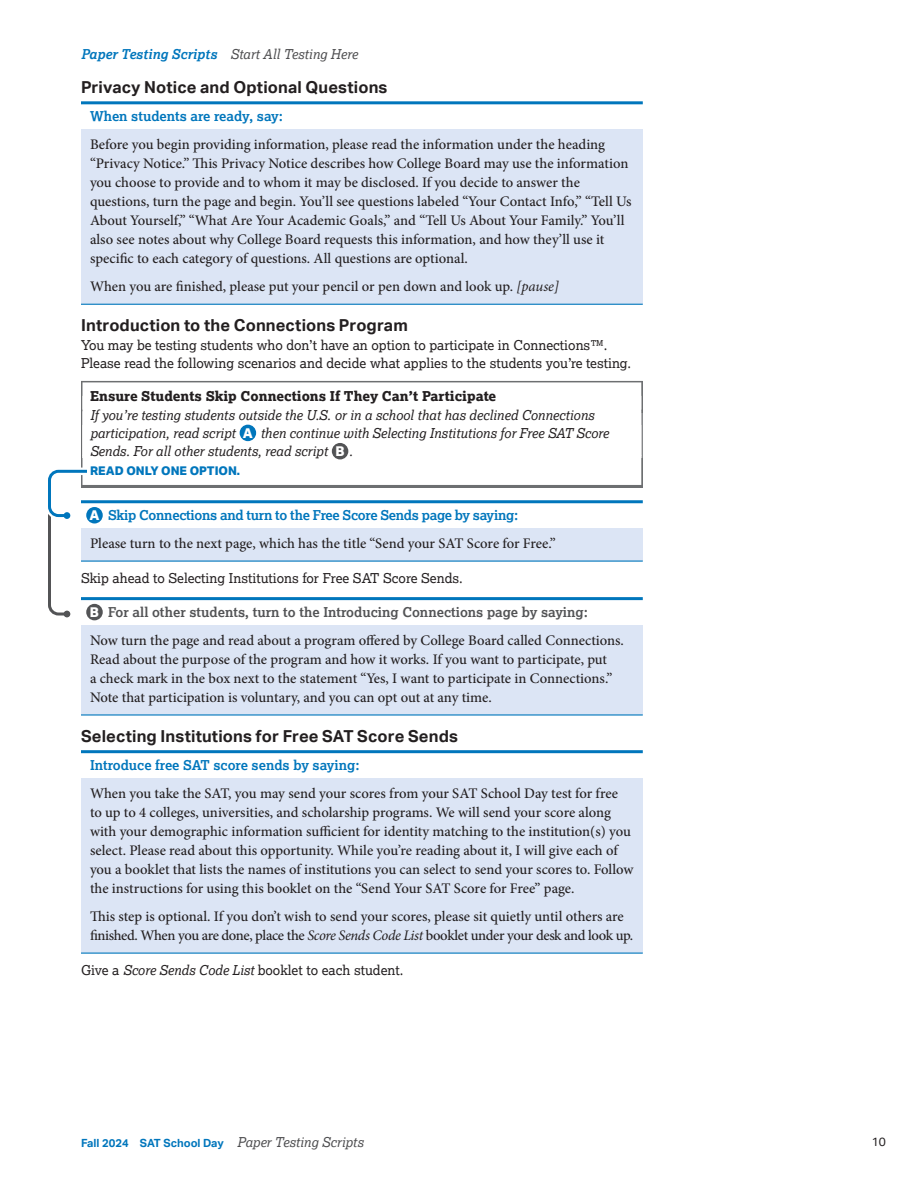
<style>
.page{position:relative;width:918px;height:1188px;background:#fff}
.page>*{position:absolute;margin:0;border:0;box-sizing:border-box;transform-origin:0 0}
.t1{font:700 16.5px "Aktiv Grotesk";letter-spacing:.01em;color:#231f20}
.Script_Txt___shade{font:500 14.7px/19px "Minion Pro";color:#231f20}
.Script_Txt___shade_last{font:500 14.7px/19px "Minion Pro";letter-spacing:-.005em;color:#231f20}
.Body_Txt{font:13.5px/17.5px "Lexia";color:#231f20}
.Option_Prompt_Body{font:italic 13.5px/18.3px "Lexia";color:#231f20}
.Script_Prompt__Option_B{font:700 13.5px "Lexia";color:#535456}
.Script_Prompt__Head{font:700 13.5px "Lexia";color:#0076bc}
.Script_Prompt__Option_A{font:700 13.5px "Lexia";letter-spacing:-.02em;color:#0076bc}
.Option_Prompt_Head{font:800 13.5px "Lexia";color:#231f20}
.t2{font:italic 700 13.5px "Lexia";color:#0076bc}
.image{font:800 13.5px "Aktiv Grotesk";color:#fff}
.Option_Prompt_Foot{font:800 12px "Aktiv Grotesk";color:#0076bc}
.t3{font:12px "Aktiv Grotesk";color:#231f20}
.t4{font:700 11.25px "Aktiv Grotesk";color:#0076bc}
.s1{font-weight:400;color:#4d4d4f}
.s2{font-weight:400;font-style:italic}
.s3{font-family:"Lexia";font-weight:400;font-style:italic;color:#231f20}
.s4{font-style:italic}
.s5{font-family:"Lexia";font-weight:400;font-style:italic;font-size:13.5px;color:#4d4d4f}
</style>
<div class="page">
<hr style="left:81px;top:101px;width:562px;height:3px;background:#0076bc">
<div style="left:81px;top:129px;width:562px;height:147px;background:#dce5f5"></div>
<div style="left:81px;top:271px;width:562px;height:33px;background:#dce5f5"></div>
<hr style="left:81px;top:304px;width:562px;height:1px;background:#0076bc">
<svg style="left:81px;top:381px;width:562px;height:29px"></svg>
<div style="left:82px;top:382px;width:559px;height:30px;background:#fff"></div>
<div style="left:81px;top:458px;width:562px;height:30px;background:#6d6f71"></div>
<div style="left:82px;top:455px;width:559px;height:30px;background:#fff"></div>
<hr style="left:81px;top:500px;width:562px;height:3px;background:#0076bc">
<div style="left:81px;top:528px;width:562px;height:33px;background:#dce5f5"></div>
<hr style="left:81px;top:561px;width:562px;height:1px;background:#0076bc">
<hr style="left:81px;top:597px;width:562px;height:3px;background:#0076bc">
<div style="left:81px;top:625px;width:562px;height:90px;background:#dce5f5"></div>
<hr style="left:81px;top:714px;width:562px;height:2px;background:#0076bc">
<hr style="left:81px;top:750px;width:562px;height:3px;background:#0076bc">
<div style="left:81px;top:778px;width:562px;height:128px;background:#dce5f5"></div>
<div style="left:81px;top:901px;width:562px;height:52px;background:#dce5f5"></div>
<hr style="left:81px;top:953px;width:562px;height:1px;background:#0076bc">
<div style="left:240px;top:425px;width:16px;height:16px;background:#0076bc;border-radius:50%"></div>
<svg style="left:331px;top:443px;width:18px;height:17px"></svg>
<div style="left:332px;top:443px;width:16px;height:16px;background:#535456;border-radius:50%"></div>
<div style="left:86px;top:507px;width:17px;height:17px;background:#0076bc;border-radius:50%"></div>
<svg style="left:89px;top:603px;width:11px;height:18px"></svg>
<div style="left:86px;top:604px;width:17px;height:16px;background:#535456;border-radius:50%"></div>
<svg style="left:48px;top:467px;width:42px;height:150px"></svg>
<p class="t2" style="left:81px;top:45px;width:278px">Paper Testing Scripts <span class="s1">Start All Testing Here</span></p>
<p class="t1" style="left:81px;top:77px;width:308px">Privacy Notice and Optional Questions</p>
<p class="Script_Prompt__Head" style="left:90px;top:107px;width:194px">When students are ready, say:</p>
<p class="Script_Txt___shade" style="left:90px;top:135px;width:543px">Before you begin providing information, please read the information under the heading “Privacy Notice.” This Privacy Notice describes how College Board may use the information you choose to provide and to whom it may be disclosed. If you decide to answer the questions, turn the page and begin. You’ll see questions labeled “Your Contact Info,” “Tell Us About Yourself,” “What Are Your Academic Goals,” and “Tell Us About Your Family.” You’ll also see notes about why College Board requests this information, and how they’ll use it specific to each category of questions. All questions are optional.</p>
<p class="Script_Txt___shade_last" style="left:90px;top:277px;width:471px">When you are finished, please put your pencil or pen down and look up. <span class="s2">[pause]</span></p>
<p class="t1" style="left:81px;top:316px;width:328px">Introduction to the Connections Program</p>
<p class="Body_Txt" style="left:81px;top:336px;width:552px">You may be testing students who don’t have an option to participate in Connections™.<br>Please read the following scenarios and decide what applies to the students you’re testing.</p>
<p class="Option_Prompt_Head" style="left:90px;top:387px;width:408px">Ensure Students Skip Connections If They Can’t Participate</p>
<p class="Option_Prompt_Body" style="left:90px;top:405px;width:506px">If you’re testing students outside the U.S. or in a school that has declined Connections participation, read script</p>
<p class="Option_Prompt_Body" style="left:90px;top:424px;width:520px;text-indent:170px">then continue with Selecting Institutions for Free SAT Score<br>Sends. For all other students, read script</p>
<p class="image" style="left:243px;top:425px;width:12px">A</p>
<p class="image" style="left:336px;top:442px;width:19px">B <span class="s3">.</span></p>
<p class="Option_Prompt_Foot" style="left:90px;top:464px;width:152px">READ ONLY ONE OPTION.</p>
<p class="Script_Prompt__Option_A" style="left:108px;top:506px;width:412px">Skip Connections and turn to the Free Score Sends page by saying:</p>
<p class="Script_Txt___shade_last" style="left:90px;top:534px;width:467px">Please turn to the next page, which has the title “Send your SAT Score for Free.”</p>
<p class="Body_Txt" style="left:81px;top:569px;width:383px">Skip ahead to Selecting Institutions for Free SAT Score Sends.</p>
<p class="Script_Prompt__Option_B" style="left:108px;top:603px;width:482px">For all other students, turn to the Introducing Connections page by saying:</p>
<p class="Script_Txt___shade_last" style="left:90px;top:630px;width:536px">Now turn the page and read about a program offered by College Board called Connections.<br>Read about the purpose of the program and how it works. If you want to participate, put<br>a check mark in the box next to the statement “Yes, I want to participate in Connections.” Note that participation is voluntary, and you can opt out at any time.</p>
<p class="t1" style="left:81px;top:726px;width:378px">Selecting Institutions for Free SAT Score Sends</p>
<p class="Script_Prompt__Head" style="left:90px;top:756px;width:271px">Introduce free SAT score sends by saying:</p>
<p class="Script_Txt___shade" style="left:90px;top:784px;width:545px">When you take the SAT, you may send your scores from your SAT School Day test for free to up to 4 colleges, universities, and scholarship programs. We will send your score along with your demographic information sufficient for identity matching to the institution(s) you select. Please read about this opportunity. While you’re reading about it, I will give each of you a booklet that lists the names of institutions you can select to send your scores to. Follow the instructions for using this booklet on the “Send Your SAT Score for Free” page.</p>
<p class="Script_Txt___shade_last" style="left:90px;top:907px;width:545px">This step is optional. If you don’t wish to send your scores, please sit quietly until others are finished. When you are done, place the <span class="s2">Score Sends Code List</span> booklet under your desk and look up.</p>
<p class="Body_Txt" style="left:81px;top:961px;width:324px">Give a <span class="s4">Score Sends Code List</span> booklet to each student.</p>
<p class="image" style="left:89px;top:507px;width:12px">A</p>
<p class="image" style="left:90px;top:603px;width:11px">B</p>
<p class="t4" style="left:81px;top:1136px;width:284px">Fall 2024 SAT School Day <span class="s5">Paper Testing Scripts</span></p>
<p class="t3" style="left:872px;top:1135px;width:16px">10</p>
</div>
